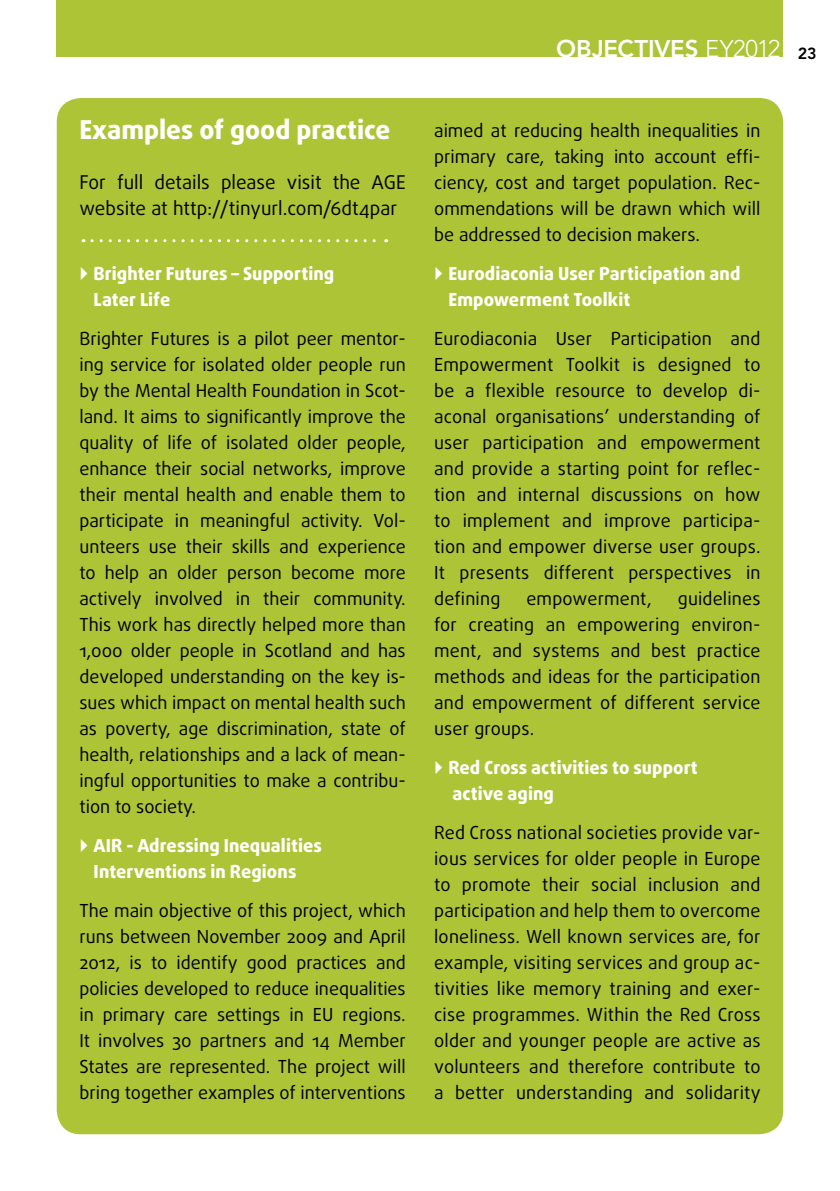
<style>
.page{position:relative;width:840px;height:1191px;background:#fff}
.page>*{position:absolute;margin:0;border:0;box-sizing:border-box;transform-origin:0 0}
.t1{font:800 26px "Daxline Pro";color:#fff}
.t2{font:800 24px "Avenir LT Std";letter-spacing:-.01em;color:#fff}
.t3{font:19px/26px "Daxline Pro";color:#000}
.t4{font:18px/26px "Daxline Pro";color:#000;text-align:justify}
.t5{font:800 18px/26px "Daxline Pro";letter-spacing:.005em;color:#fff}
.t6{font:800 16px "Avenir LT Std";color:#000}
.s1{font-weight:300}
</style>
<div class="page">
<div style="left:57px;top:98px;width:725px;height:1036px;background:#acc435;border-radius:24px"></div>
<div style="left:57px;top:0;width:725px;height:57px;background:#acc435"></div>
<svg style="left:92px;top:239px;width:294px;height:3px"></svg>
<h1 class="t1" style="left:79px;top:120px;width:312px">Examples of good practice</h1>
<p class="t3" style="left:79px;top:172px;width:327px">For full details please visit the AGE website at http://tinyurl.com/6dt4par</p>
<p class="t5" style="left:94px;top:263px;width:242px">Brighter Futures – Supporting<br>Later Life</p>
<p class="t4" style="left:79px;top:328px;width:328px">Brighter Futures is a pilot peer mentor&shy;ing service for isolated older people run by the Mental Health Foundation in Scot&shy;land. It aims to significantly improve the quality of life of isolated older people, enhance their social networks, improve their mental health and enable them to participate in meaningful activity. Vol&shy;unteers use their skills and experience to help an older person become more actively involved in their community.<br>This work has directly helped more than 1,000 older people in Scotland and has developed understanding on the key is&shy;sues which impact on mental health such as poverty, age discrimination, state of health, relationships and a lack of mean&shy;ingful opportunities to make a contribu&shy;tion to society.</p>
<p class="t5" style="left:94px;top:835px;width:229px">AIR - Adressing Inequalities<br>Interventions in Regions</p>
<p class="t4" style="left:79px;top:900px;width:327px">The main objective of this project, which runs between November 2009 and April 2012, is to identify good practices and policies developed to reduce inequalities in primary care settings in EU regions.<br>It involves 30 partners and 14 Member States are represented. The project will bring together examples of interventions</p>
<h2 class="t2" style="left:556px;top:37px;width:225px">OBJECTIVES <span class="s1">EY2012</span></h2>
<p class="t6" style="left:797px;top:45px;width:20px">23</p>
<p class="t4" style="left:434px;top:120px;width:327px">aimed at reducing health inequalities in primary care, taking into account effi&shy;ciency, cost and target population. Rec&shy;ommendations will be drawn which will be addressed to decision makers.</p>
<p class="t5" style="left:448px;top:263px;width:293px">Eurodiaconia User Participation and<br>Empowerment Toolkit</p>
<p class="t4" style="left:434px;top:328px;width:328px">Eurodiaconia User Participation and Empowerment Toolkit is designed to be a flexible resource to develop di&shy;aconal organisations’ understanding of user participation and empowerment and provide a starting point for reflec&shy;tion and internal discussions on how to implement and improve participa&shy;tion and empower diverse user groups.<br>It presents different perspectives in defining</p>
<p class="t4" style="left:434px;top:588px;width:327px;text-indent:243px">guidelines for creating an empowering environ&shy;ment, and systems and best practice methods and ideas for the participation and empowerment of different service user groups.</p>
<p class="t5" style="left:448px;top:757px;width:251px">Red Cross activities to support active aging</p>
<p class="t4" style="left:434px;top:822px;width:328px">Red Cross national societies provide var&shy;ious services for older people in Europe to promote their social inclusion and participation and help them to overcome loneliness. Well known services are, for example, visiting services and group ac&shy;tivities like memory training and exer&shy;cise programmes. Within the Red Cross older and younger people are active as volunteers and therefore contribute to a better understanding and solidarity</p>
<p class="t4" style="left:526px;top:588px;width:127px">empowerment,</p>
</div>
